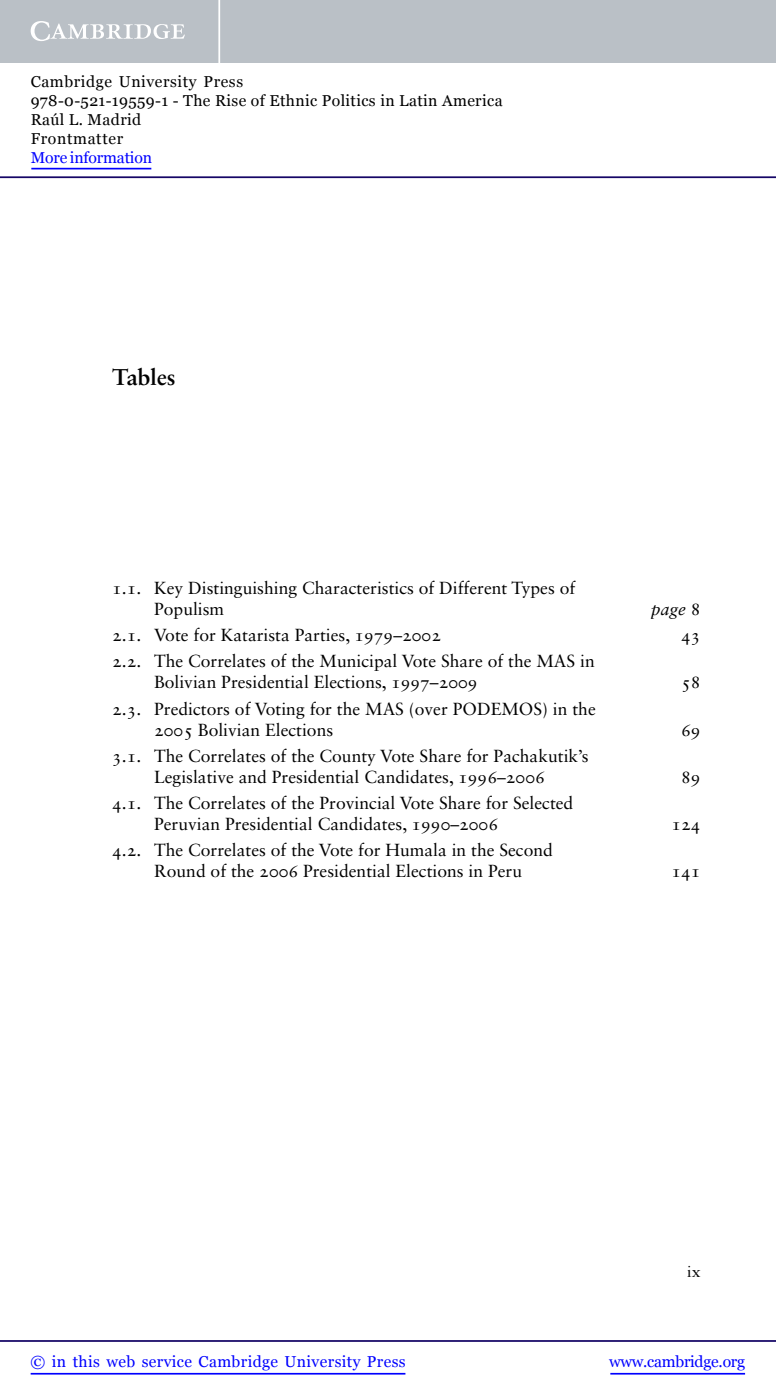
<style>
.page{position:relative;width:776px;height:1400px;background:#fff}
.page>*{position:absolute;margin:0;border:0;box-sizing:border-box;transform-origin:0 0}
.t1{font:700 22.75px "Sabon LT Std";color:#000}
.t2{font:17.5px/21px "Sabon LT Std";color:#000}
.t3{font:italic 17.5px "Sabon LT Std";color:#000}
.t4{font:15.75px/18.9px "Georgia";letter-spacing:.025em;color:#000}
.t5{font:15.75px "Georgia";letter-spacing:.025em;color:#00f}
.t6{font:15.75px "Georgia";letter-spacing:-.015em;color:#00f}
.t7{font:15.75px "Georgia";letter-spacing:-.01em;color:#00f}
.t8{font:15.75px "Sabon LT Std";color:#000}
.s1{font-style:normal}
</style>
<div class="page">
<div style="left:0;top:0;width:775px;height:63px;background:#bac0c6"></div>
<svg style="left:31px;top:21px;width:154px;height:20px"></svg>
<hr style="left:218px;top:0;width:2px;height:63px;background:#fff">
<hr style="left:0;top:176px;width:775px;height:2px;background:#150666">
<hr style="left:610px;top:1373px;width:134px;height:2px;background:#00f">
<hr style="left:0;top:1340px;width:775px;height:2px;background:#150666">
<hr style="left:31px;top:1373px;width:374px;height:2px;background:#00f">
<hr style="left:31px;top:168px;width:120px;height:1px;background:#00f">
<p class="t4" style="left:31px;top:72px;width:473px">Cambridge University Press<br>978-0-521-19559-1 - The Rise of Ethnic Politics in Latin America<br>Raúl L. Madrid<br>Frontmatter</p>
<p class="t7" style="left:31px;top:148px;width:123px">More information</p>
<p class="t1" style="left:112px;top:363px;width:65px">Tables</p>
<p class="t2" style="left:154px;top:577px;width:423px;text-indent:-42px">1.1. Key Distinguishing Characteristics of Different Types of<br>Populism</p>
<p class="t3" style="left:650px;top:599px;width:51px">page <span class="s1">8</span></p>
<p class="t2" style="left:112px;top:624px;width:330px">2.1. Vote for Katarista Parties, 1979–2002</p>
<p class="t2" style="left:681px;top:624px;width:21px">43</p>
<p class="t2" style="left:154px;top:651px;width:442px;text-indent:-42px">2.2. The Correlates of the Municipal Vote Share of the MAS in<br>Bolivian Presidential Elections, 1997–2009</p>
<p class="t2" style="left:681px;top:672px;width:21px">58</p>
<p class="t2" style="left:154px;top:698px;width:443px;text-indent:-42px">2.3. Predictors of Voting for the MAS (over PODEMOS) in the<br>2005 Bolivian Elections</p>
<p class="t2" style="left:112px;top:745px;width:478px;text-align:center">3.1. The Correlates of the County Vote Share for Pachakutik’s<br>Legislative and Presidential Candidates, 1996–2006</p>
<p class="t2" style="left:154px;top:792px;width:420px;text-indent:-42px">4.1. The Correlates of the Provincial Vote Share for Selected<br>Peruvian Presidential Candidates, 1990–2006</p>
<p class="t2" style="left:154px;top:840px;width:400px;text-indent:-42px">4.2. The Correlates of the Vote for Humala in the Second<br>Round of the 2006 Presidential Elections in Peru</p>
<p class="t2" style="left:681px;top:719px;width:21px">69</p>
<p class="t2" style="left:681px;top:766px;width:21px">89</p>
<p class="t2" style="left:671px;top:813px;width:31px">124</p>
<p class="t2" style="left:671px;top:861px;width:31px">141</p>
<p class="t8" style="left:686px;top:1263px;width:15px">ix</p>
<p class="t5" style="left:31px;top:1352px;width:376px">© in this web service Cambridge University Press</p>
<p class="t6" style="left:608px;top:1352px;width:137px">www.cambridge.org</p>
</div>
